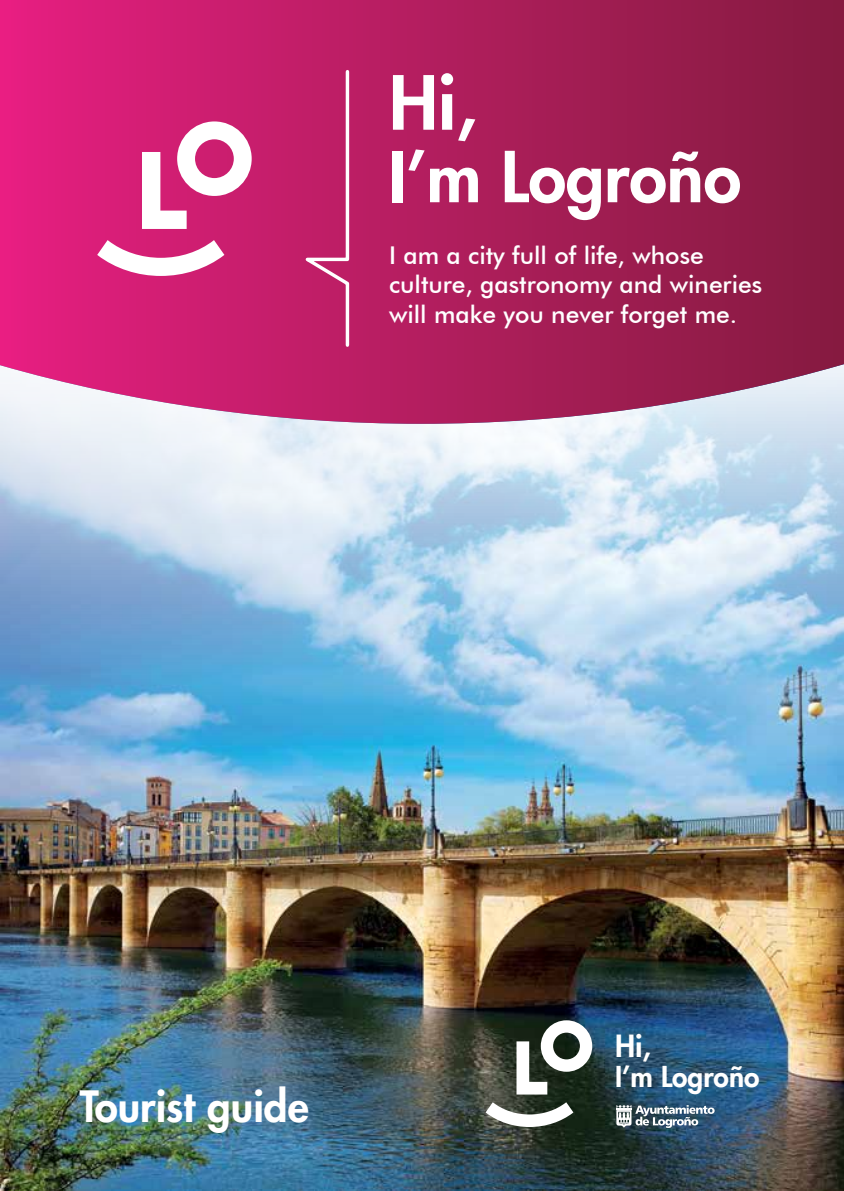
<style>
.page{position:relative;width:844px;height:1191px;background:#fff}
.page>*{position:absolute;margin:0;border:0;box-sizing:border-box;transform-origin:0 0}
.t1{font:800 72.45px "Futura Std";color:#fff}
.t2{font:800 68.25px "Futura Std";color:#fff}
.t3{font:800 42px "Futura Std";color:#fff}
.t4{font:800 29.75px "Futura Std";color:#fff}
.t5{font:800 28px "Futura Std";color:#fff}
.t6{font:500 24.5px/29.8px "Futura BT";color:#fff}
</style>
<div class="page">
<img style="left:0;top:424px;width:843px;height:767px">
<svg style="left:0;top:0;width:843px;height:424px;background:#b42865"></svg>
<svg style="left:97px;top:121px;width:154px;height:155px"></svg>
<svg style="left:295px;top:68px;width:56px;height:280px;background:#c42e72"></svg>
<svg style="left:616px;top:1105px;width:98px;height:23px"></svg>
<svg style="left:485px;top:1020px;width:107px;height:107px"></svg>
<h1 class="t1" style="left:389px;top:57px;width:90px">Hi,</h1>
<h2 class="t2" style="left:389px;top:134px;width:353px">I’m Logroño</h2>
<p class="t6" style="left:389px;top:240px;width:374px">I am a city full of life, whose culture, gastronomy and wineries will make you never forget me.</p>
<h3 class="t3" style="left:80px;top:1080px;width:230px">Tourist guide</h3>
<p class="t4" style="left:615px;top:1027px;width:38px">Hi,</p>
<p class="t5" style="left:615px;top:1058px;width:146px">I’m Logroño</p>
</div>
